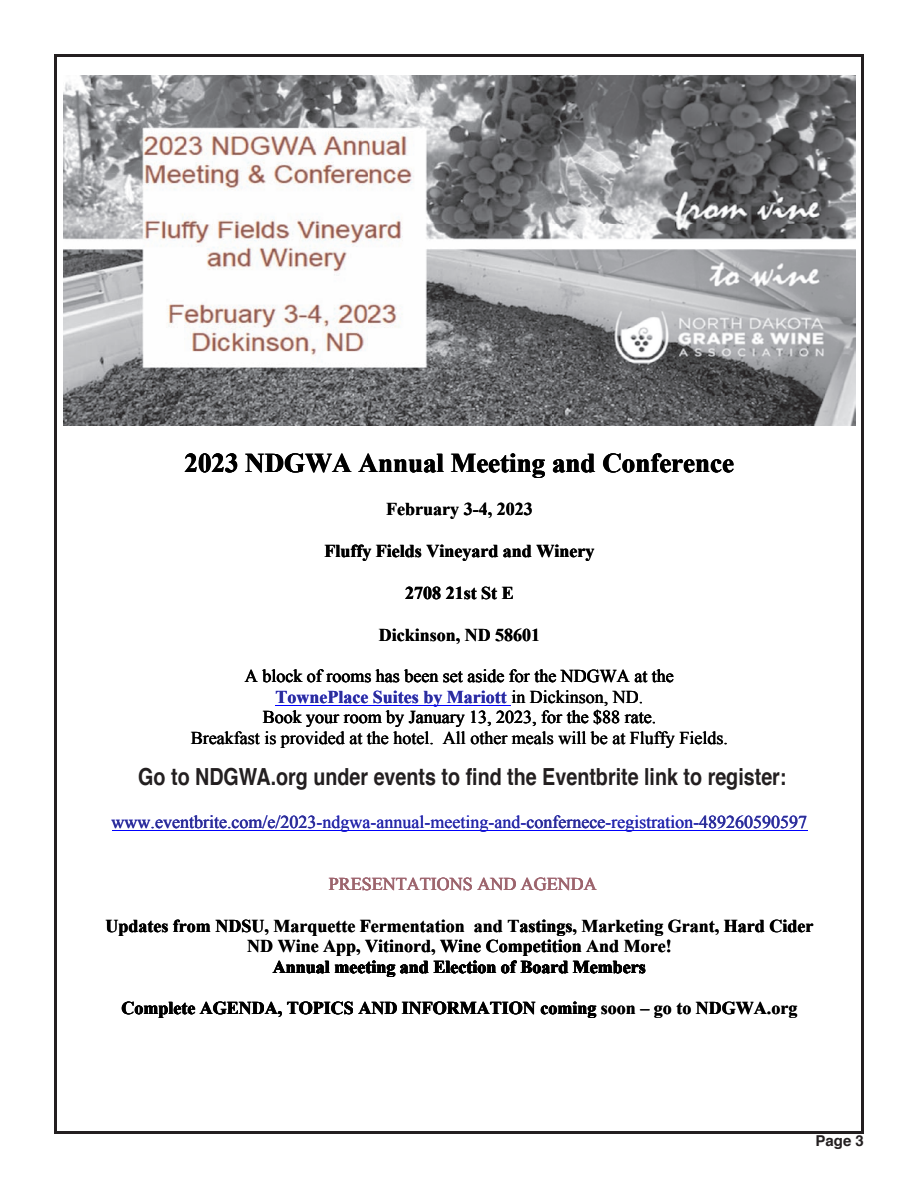
<style>
.page{position:relative;width:918px;height:1188px;background:#fff}
.page>*{position:absolute;margin:0;border:0;box-sizing:border-box;transform-origin:0 0}
.t1{font:700 27px "Times New Roman";color:#000}
.t2{font:700 23.55px "Helvetica";color:#231f20;scale:.84 1}
.t3{font:700 18px/20.9px "Times New Roman";color:#000;text-align:center}
.t4{font:18px/20.5px "Times New Roman";color:#000}
.t5{font:18px "Times New Roman";color:#2e3092}
.t6{font:700 18px "Times New Roman";color:#2e3092}
.t7{font:18px "Times New Roman";color:#9d676d}
.t8{font:700 15px "Helvetica";color:#231f20}
.s1{font-weight:400;color:#000}
</style>
<div class="page">
<hr style="left:275px;top:705px;width:236px;height:1px;background:#00f">
<hr style="left:112px;top:831px;width:696px;height:1px;background:#00f">
<img style="left:63px;top:75px;width:792px;height:351px">
<p class="t1" style="left:185px;top:448px;width:551px">2023 NDGWA Annual Meeting and Conference</p>
<p class="t3" style="left:386px;top:499px;width:148px">February 3-4, 2023</p>
<p class="t3" style="left:324px;top:541px;width:272px">Fluffy Fields Vineyard and Winery</p>
<p class="t3" style="left:405px;top:582px;width:110px">2708 21st St E</p>
<p class="t3" style="left:379px;top:624px;width:163px">Dickinson, ND 58601</p>
<p class="t4" style="left:245px;top:666px;width:430px">A block of rooms has been set aside for the NDGWA at the</p>
<p class="t4" style="left:443px;top:707px;width:286px;text-indent:-180px">Book your room by January 13, 2023, for the $88 rate.<br>All other meals will be at Fluffy Fields.</p>
<p class="t6" style="left:275px;top:687px;width:369px">TownePlace Suites by Mariott <span class="s1">in Dickinson, ND.</span></p>
<p class="t4" style="left:191px;top:728px;width:244px">Breakfast is provided at the hotel.</p>
<p class="t2" style="left:138px;top:766px;width:773px">Go to NDGWA.org under events to find the Eventbrite link to register:</p>
<p class="t4" style="left:201px;top:769px;width:519px">Go to NDGWA.com under events to find the Eventbrite link to register:</p>
<p class="t5" style="left:112px;top:812px;width:697px">www.eventbrite.com/e/2023-ndgwa-annual-meeting-and-confernece-registration-489260590597</p>
<p class="t7" style="left:329px;top:874px;width:269px">PRESENTATIONS AND AGENDA</p>
<p class="t3" style="left:105px;top:915px;width:709px">Updates from NDSU, Marquette Fermentation and Tastings, Marketing Grant, Hard Cider<br>ND Wine App, Vitinord, Wine Competition And More!</p>
<p class="t3" style="left:273px;top:956px;width:374px">Annual meeting and Election of Board Members</p>
<p class="t3" style="left:121px;top:998px;width:678px">Complete AGENDA, TOPICS AND INFORMATION coming soon – go to NDGWA.org</p>
<p class="t8" style="left:816px;top:1134px;width:50px">Page 3</p>
</div>
